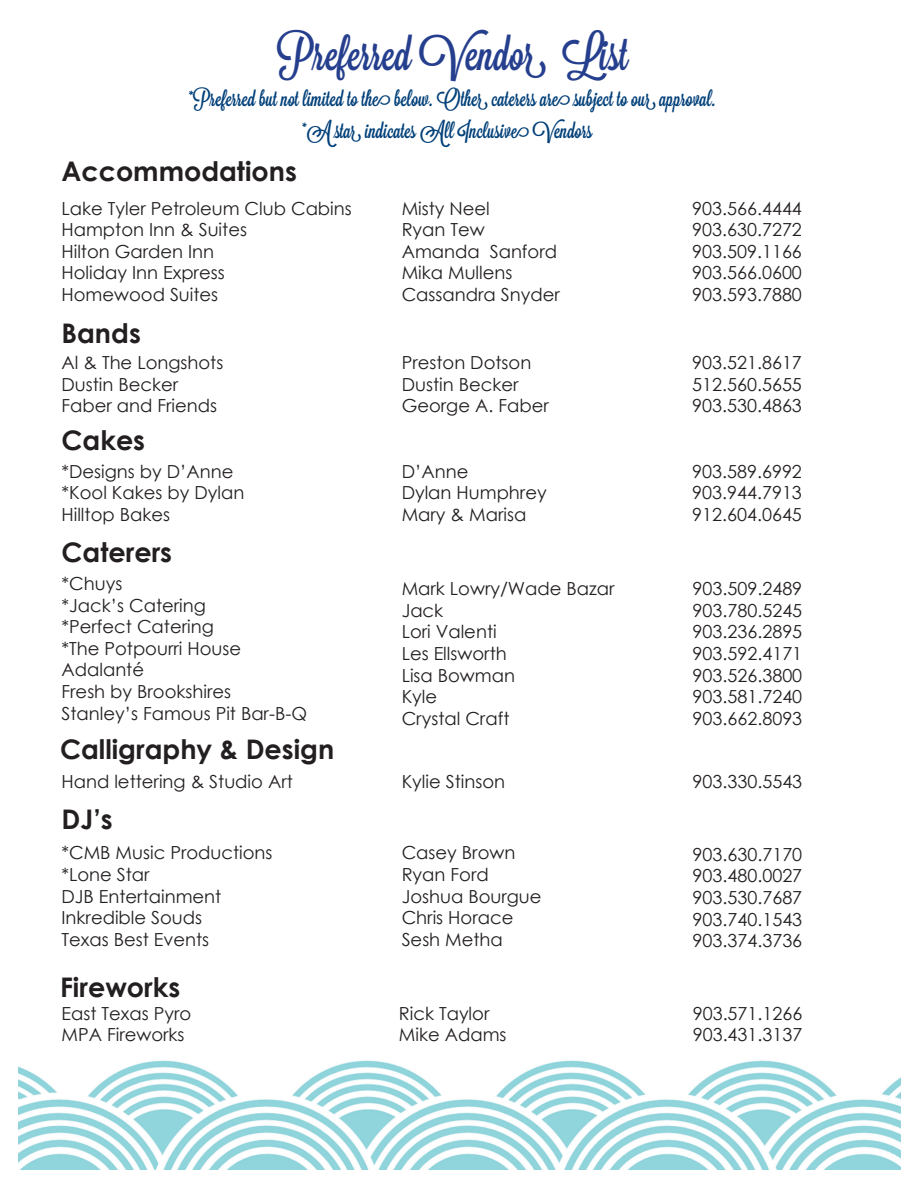
<style>
.page{position:relative;width:918px;height:1188px;background:#fff}
.page>*{position:absolute;margin:0;border:0;box-sizing:border-box;transform-origin:0 0}
.t1{font:45px "Lavanderia Sturdy";color:#253f8e}
.t2{font:700 27px "Century Gothic";color:#231f20}
.t3{font:21px "Lavanderia Sturdy";color:#024079}
.t4{font:18px "Century Gothic";color:#231f20}
</style>
<div class="page">
<img style="left:18px;top:1060px;width:882px;height:110px">
<p class="t1" style="left:277px;top:28px;width:353px">Preferred Vendor List</p>
<p class="t3" style="left:189px;top:86px;width:528px">*Preferred but not limited to the below. Other caterers are subject to our approval.</p>
<p class="t3" style="left:303px;top:119px;width:291px">*A star indicates All Inclusive Vendors</p>
<p class="t2" style="left:62px;top:151px;width:237px">Accommodations</p>
<p class="t4" style="left:62px;top:195px;width:292px">Lake Tyler Petroleum Club Cabins</p>
<p class="t4" style="left:62px;top:217px;width:187px">Hampton Inn &amp; Suites</p>
<p class="t4" style="left:62px;top:239px;width:154px">Hilton Garden Inn</p>
<p class="t4" style="left:62px;top:260px;width:165px">Holiday Inn Express</p>
<p class="t4" style="left:62px;top:282px;width:158px">Homewood Suites</p>
<p class="t2" style="left:62px;top:313px;width:81px">Bands</p>
<p class="t4" style="left:62px;top:350px;width:163px">Al &amp; The Longshots</p>
<p class="t4" style="left:62px;top:371px;width:118px">Dustin Becker</p>
<p class="t4" style="left:62px;top:393px;width:157px">Faber and Friends</p>
<p class="t2" style="left:62px;top:420px;width:85px">Cakes</p>
<p class="t4" style="left:62px;top:458px;width:173px">*Designs by D’Anne</p>
<p class="t4" style="left:62px;top:480px;width:184px">*Kool Kakes by Dylan</p>
<p class="t4" style="left:62px;top:502px;width:110px">Hilltop Bakes</p>
<p class="t2" style="left:62px;top:532px;width:112px">Caterers</p>
<p class="t4" style="left:62px;top:571px;width:62px">*Chuys</p>
<p class="t4" style="left:62px;top:593px;width:146px">*Jack’s Catering</p>
<p class="t4" style="left:62px;top:614px;width:154px">*Perfect Catering</p>
<p class="t4" style="left:62px;top:636px;width:181px">*The Potpourri House</p>
<p class="t4" style="left:62px;top:657px;width:84px">Adalanté</p>
<p class="t4" style="left:62px;top:679px;width:171px">Fresh by Brookshires</p>
<p class="t4" style="left:62px;top:701px;width:247px">Stanley’s Famous Pit Bar-B-Q</p>
<p class="t4" style="left:402px;top:195px;width:90px">Misty Neel</p>
<p class="t4" style="left:402px;top:217px;width:85px">Ryan Tew</p>
<p class="t4" style="left:402px;top:239px;width:157px">Amanda Sanford</p>
<p class="t4" style="left:402px;top:260px;width:112px">Mika Mullens</p>
<p class="t4" style="left:402px;top:282px;width:160px">Cassandra Snyder</p>
<p class="t4" style="left:402px;top:350px;width:131px">Preston Dotson</p>
<p class="t4" style="left:402px;top:371px;width:118px">Dustin Becker</p>
<p class="t4" style="left:402px;top:393px;width:149px">George A. Faber</p>
<p class="t4" style="left:402px;top:458px;width:68px">D’Anne</p>
<p class="t4" style="left:402px;top:480px;width:147px">Dylan Humphrey</p>
<p class="t4" style="left:402px;top:502px;width:126px">Mary &amp; Marisa</p>
<p class="t4" style="left:402px;top:576px;width:214px">Mark Lowry/Wade Bazar</p>
<p class="t4" style="left:402px;top:598px;width:43px">Jack</p>
<p class="t4" style="left:402px;top:619px;width:97px">Lori Valenti</p>
<p class="t4" style="left:402px;top:641px;width:107px">Les Ellsworth</p>
<p class="t4" style="left:402px;top:663px;width:115px">Lisa Bowman</p>
<p class="t4" style="left:402px;top:684px;width:37px">Kyle</p>
<p class="t4" style="left:402px;top:706px;width:109px">Crystal Craft</p>
<p class="t4" style="left:692px;top:195px;width:111px">903.566.4444</p>
<p class="t4" style="left:692px;top:217px;width:111px">903.630.7272</p>
<p class="t4" style="left:692px;top:239px;width:111px">903.509.1166</p>
<p class="t4" style="left:692px;top:260px;width:111px">903.566.0600</p>
<p class="t4" style="left:692px;top:282px;width:111px">903.593.7880</p>
<p class="t4" style="left:692px;top:350px;width:111px">903.521.8617</p>
<p class="t4" style="left:692px;top:371px;width:111px">512.560.5655</p>
<p class="t4" style="left:692px;top:393px;width:111px">903.530.4863</p>
<p class="t4" style="left:692px;top:458px;width:111px">903.589.6992</p>
<p class="t4" style="left:692px;top:480px;width:111px">903.944.7913</p>
<p class="t4" style="left:692px;top:502px;width:111px">912.604.0645</p>
<p class="t4" style="left:693px;top:576px;width:111px">903.509.2489</p>
<p class="t4" style="left:693px;top:598px;width:111px">903.780.5245</p>
<p class="t4" style="left:693px;top:619px;width:111px">903.236.2895</p>
<p class="t4" style="left:693px;top:641px;width:111px">903.592.4171</p>
<p class="t4" style="left:693px;top:663px;width:111px">903.526.3800</p>
<p class="t4" style="left:693px;top:684px;width:111px">903.581.7240</p>
<p class="t4" style="left:693px;top:706px;width:111px">903.662.8093</p>
<p class="t2" style="left:60px;top:729px;width:276px">Calligraphy &amp; Design</p>
<p class="t4" style="left:62px;top:769px;width:233px">Hand lettering &amp; Studio Art</p>
<p class="t4" style="left:402px;top:769px;width:105px">Kylie Stinson</p>
<p class="t4" style="left:693px;top:769px;width:111px">903.330.5543</p>
<p class="t2" style="left:62px;top:799px;width:53px">DJ’s</p>
<p class="t4" style="left:62px;top:840px;width:213px">*CMB Music Productions</p>
<p class="t4" style="left:62px;top:862px;width:90px">*Lone Star</p>
<p class="t4" style="left:62px;top:883px;width:161px">DJB Entertainment</p>
<p class="t4" style="left:62px;top:905px;width:142px">Inkredible Souds</p>
<p class="t4" style="left:62px;top:927px;width:149px">Texas Best Events</p>
<p class="t4" style="left:402px;top:840px;width:115px">Casey Brown</p>
<p class="t4" style="left:402px;top:862px;width:89px">Ryan Ford</p>
<p class="t4" style="left:402px;top:883px;width:141px">Joshua Bourgue</p>
<p class="t4" style="left:402px;top:905px;width:113px">Chris Horace</p>
<p class="t4" style="left:402px;top:927px;width:103px">Sesh Metha</p>
<p class="t4" style="left:693px;top:842px;width:111px">903.630.7170</p>
<p class="t4" style="left:693px;top:863px;width:111px">903.480.0027</p>
<p class="t4" style="left:693px;top:885px;width:111px">903.530.7687</p>
<p class="t4" style="left:693px;top:907px;width:111px">903.740.1543</p>
<p class="t4" style="left:693px;top:928px;width:111px">903.374.3736</p>
<p class="t2" style="left:60px;top:966px;width:122px">Fireworks</p>
<p class="t4" style="left:62px;top:1001px;width:131px">East Texas Pyro</p>
<p class="t4" style="left:62px;top:1022px;width:125px">MPA Fireworks</p>
<p class="t4" style="left:399px;top:1001px;width:92px">Rick Taylor</p>
<p class="t4" style="left:399px;top:1022px;width:109px">Mike Adams</p>
<p class="t4" style="left:693px;top:1001px;width:111px">903.571.1266</p>
<p class="t4" style="left:693px;top:1022px;width:111px">903.431.3137</p>
</div>
